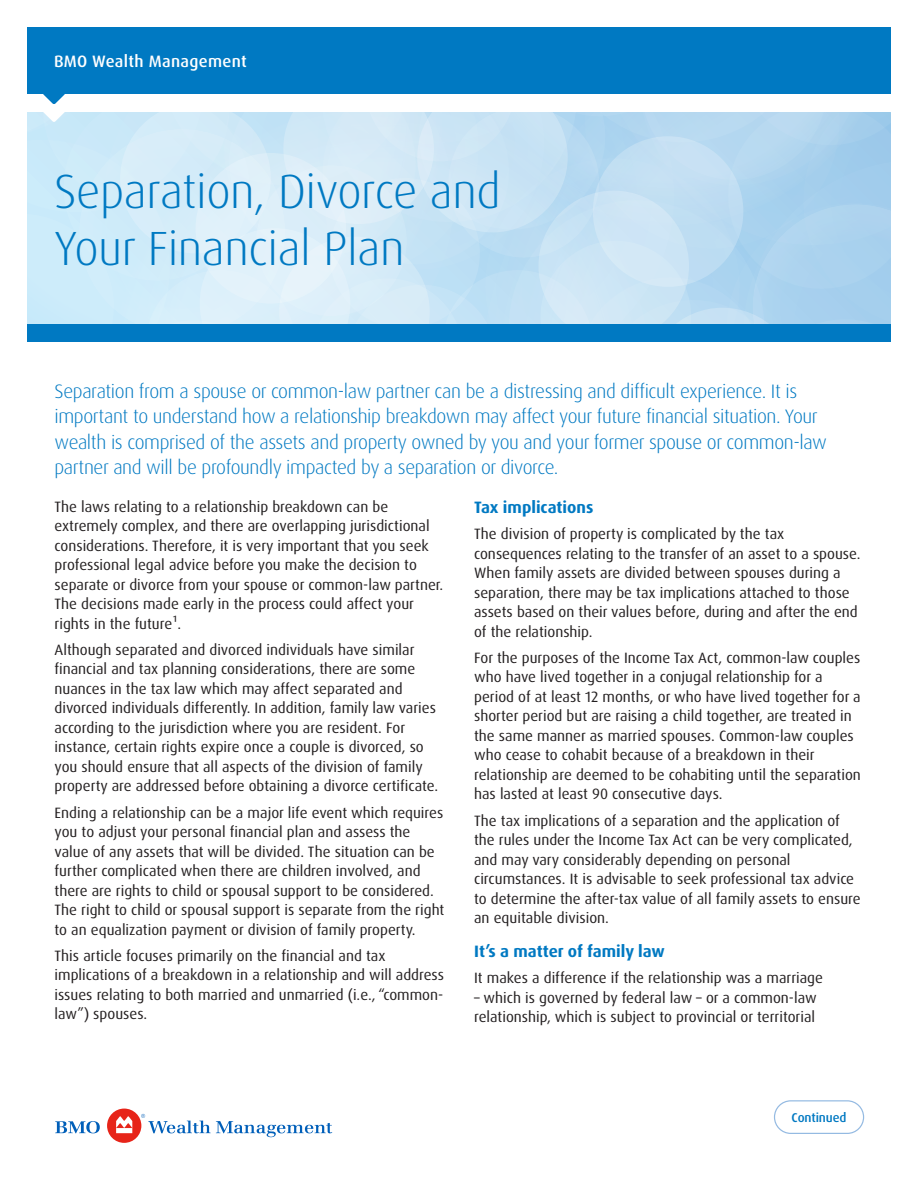
<style>
.page{position:relative;width:918px;height:1188px;background:#fff}
.page>*{position:absolute;margin:0;border:0;box-sizing:border-box;transform-origin:0 0}
.t1{font:300 48px/57.6px "Dax Pro";letter-spacing:-.01em;color:#0079c2}
.t2{font:300 19.5px/25.5px "Dax Pro";letter-spacing:-.02em;color:#0079c2}
.t3{font:700 16.5px "Dax Pro";color:#0079c2}
.t4{font:500 16.5px "Dax Pro";letter-spacing:.02em;color:#fff}
.t5{font:15px/19.5px "Dax Pro";color:#231f20}
.t6{font:500 12.75px "Dax OT";letter-spacing:-.01em;color:#0079c2}
</style>
<div class="page">
<svg style="left:774px;top:1100px;width:90px;height:34px"></svg>
<div style="left:27px;top:324px;width:864px;height:18px;background:#0079c2"></div>
<svg style="left:55px;top:1121px;width:45px;height:12px"></svg>
<div style="left:107px;top:1109px;width:34px;height:34px;background:#e72419;border-radius:50%"></div>
<svg style="left:116px;top:1116px;width:16px;height:17px"></svg>
<svg style="left:141px;top:1114px;width:191px;height:23px"></svg>
<div style="left:27px;top:27px;width:864px;height:67px;background:#0079c2"></div>
<svg style="left:27px;top:94px;width:864px;height:230px;background:#cbe5f5"></svg>
<p class="t4" style="left:54px;top:51px;width:194px">BMO Wealth Management</p>
<p class="t1" style="left:54px;top:162px;width:448px">Separation, Divorce and<br>Your Financial Plan</p>
<p class="t2" style="left:55px;top:378px;width:774px">Separation from a spouse or common-law partner can be a distressing and difficult experience. It is important to understand how a relationship breakdown may affect your future financial situation. Your wealth is comprised of the assets and property owned by you and your former spouse or common-law partner and will be profoundly impacted by a separation or divorce.</p>
<p class="t5" style="left:55px;top:497px;width:390px">The laws relating to a relationship breakdown can be extremely complex, and there are overlapping jurisdictional considerations. Therefore, it is very important that you seek professional legal advice before you make the decision to separate or divorce from your spouse or common-law partner.<br>The decisions made early in the process could affect your rights in the future¹.</p>
<p class="t5" style="left:55px;top:640px;width:385px">Although separated and divorced individuals have similar financial and tax planning considerations, there are some nuances in the tax law which may affect separated and divorced individuals differently. In addition, family law varies according to the jurisdiction where you are resident. For instance, certain rights expire once a couple is divorced, so you should ensure that all aspects of the division of family property are addressed before obtaining a divorce certificate.</p>
<p class="t5" style="left:55px;top:803px;width:391px">Ending a relationship can be a major life event which requires you to adjust your personal financial plan and assess the value of any assets that will be divided. The situation can be further complicated when there are children involved, and there are rights to child or spousal support to be considered.<br>The right to child or spousal support is separate from the right to an equalization payment or division of family property.</p>
<p class="t5" style="left:55px;top:946px;width:391px">This article focuses primarily on the financial and tax implications of a breakdown in a relationship and will address issues relating to both married and unmarried (i.e., “common&shy;law”) spouses.</p>
<h1 class="t3" style="left:474px;top:497px;width:121px">Tax implications</h1>
<p class="t5" style="left:474px;top:524px;width:388px">The division of property is complicated by the tax consequences relating to the transfer of an asset to a spouse.<br>When family assets are divided between spouses during a separation, there may be tax implications attached to those assets based on their values before, during and after the end of the relationship.</p>
<p class="t5" style="left:474px;top:648px;width:388px">For the purposes of the Income Tax Act, common-law couples who have lived together in a conjugal relationship for a period of at least 12 months, or who have lived together for a shorter period but are raising a child together, are treated in the same manner as married spouses. Common-law couples who cease to cohabit because of a breakdown in their relationship are deemed to be cohabiting until the separation has lasted at least 90 consecutive days.</p>
<p class="t5" style="left:474px;top:811px;width:388px">The tax implications of a separation and the application of the rules under the Income Tax Act can be very complicated, and may vary considerably depending on personal circumstances. It is advisable to seek professional tax advice to determine the after-tax value of all family assets to ensure an equitable division.</p>
<h1 class="t3" style="left:474px;top:941px;width:192px">It’s a matter of family law</h1>
<p class="t5" style="left:474px;top:968px;width:350px">It makes a difference if the relationship was a marriage</p>
<p class="t5" style="left:474px;top:988px;width:344px">– which is governed by federal law – or a common-law relationship, which is subject to provincial or territorial</p>
<p class="t6" style="left:792px;top:1109px;width:56px">Continued</p>
</div>
